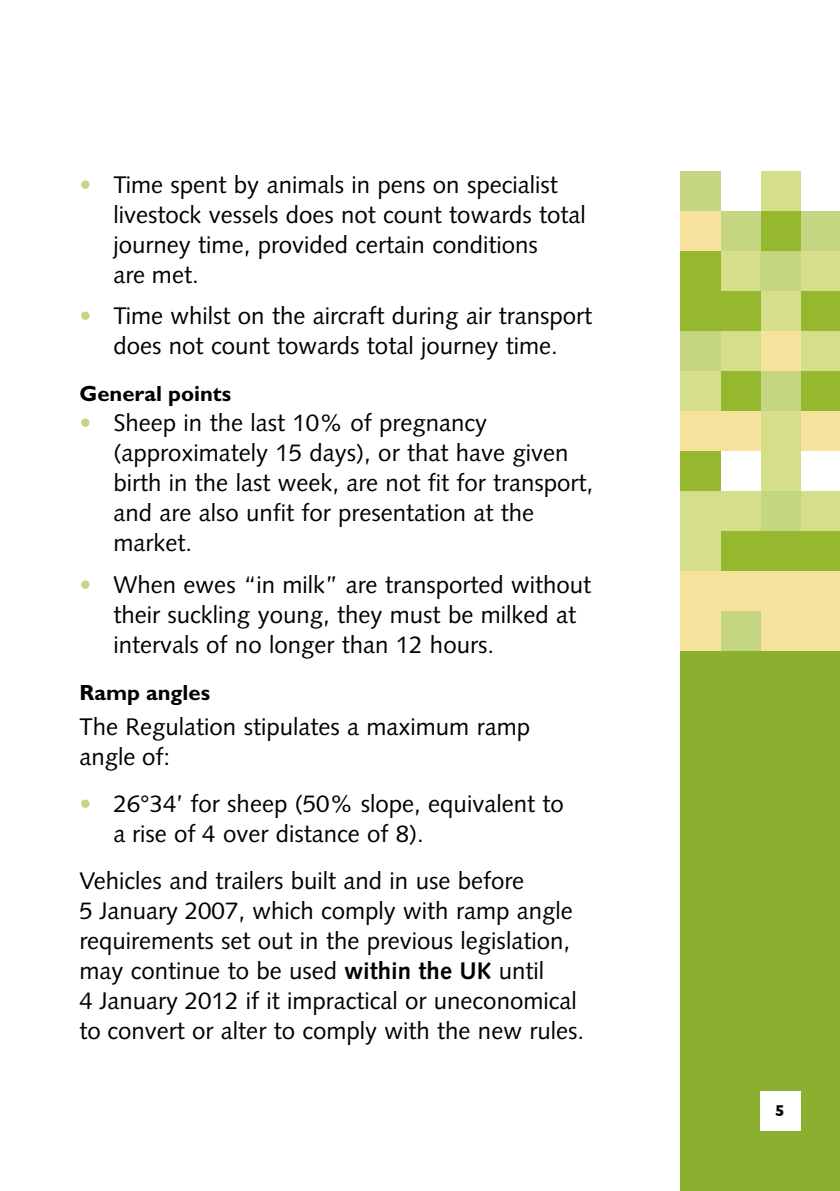
<style>
.page{position:relative;width:840px;height:1191px;background:#fff}
.page>*{position:absolute;margin:0;border:0;box-sizing:border-box;transform-origin:0 0}
.Bullets{font:24px/30px "Syntax LT Std";color:#000}
.Body_text{font:24px/30px "Syntax LT Std";color:#000}
.t1{font:24px "Syntax LT Std";color:#c5d683}
.sub_sub_heading{font:700 22px "Gill Sans Std";color:#000}
.s1{font-weight:700}
</style>
<div class="page">
<div style="left:799px;top:251px;width:40px;height:40px;background:#d5de88"></div>
<div style="left:799px;top:291px;width:40px;height:40px;background:#95b82f"></div>
<div style="left:799px;top:331px;width:40px;height:40px;background:#d5de88"></div>
<div style="left:799px;top:371px;width:40px;height:40px;background:#95b82f"></div>
<div style="left:799px;top:411px;width:40px;height:40px;background:#f6e29c"></div>
<div style="left:799px;top:491px;width:40px;height:40px;background:#d5de88"></div>
<div style="left:799px;top:531px;width:40px;height:40px;background:#95b82f"></div>
<div style="left:799px;top:211px;width:40px;height:40px;background:#c5d683"></div>
<div style="left:799px;top:571px;width:40px;height:40px;background:#f6e29c"></div>
<div style="left:799px;top:611px;width:40px;height:40px;background:#f6e29c"></div>
<div style="left:759px;top:291px;width:40px;height:40px;background:#d5de88"></div>
<div style="left:759px;top:331px;width:40px;height:40px;background:#f6e29c"></div>
<div style="left:759px;top:371px;width:40px;height:40px;background:#c5d683"></div>
<div style="left:719px;top:251px;width:40px;height:40px;background:#d5de88"></div>
<div style="left:719px;top:291px;width:40px;height:40px;background:#95b82f"></div>
<div style="left:719px;top:331px;width:40px;height:40px;background:#d5de88"></div>
<div style="left:719px;top:371px;width:40px;height:40px;background:#95b82f"></div>
<div style="left:759px;top:411px;width:40px;height:40px;background:#d5de88"></div>
<div style="left:759px;top:451px;width:40px;height:40px;background:#d5de88"></div>
<div style="left:759px;top:491px;width:40px;height:40px;background:#c5d683"></div>
<div style="left:759px;top:531px;width:40px;height:40px;background:#95b82f"></div>
<div style="left:719px;top:411px;width:40px;height:40px;background:#f6e29c"></div>
<div style="left:719px;top:491px;width:40px;height:40px;background:#d5de88"></div>
<div style="left:719px;top:531px;width:40px;height:40px;background:#95b82f"></div>
<div style="left:759px;top:211px;width:40px;height:40px;background:#95b82f"></div>
<div style="left:759px;top:251px;width:40px;height:40px;background:#c5d683"></div>
<div style="left:719px;top:211px;width:40px;height:40px;background:#c5d683"></div>
<div style="left:759px;top:171px;width:40px;height:40px;background:#d5de88"></div>
<div style="left:759px;top:571px;width:40px;height:40px;background:#f6e29c"></div>
<div style="left:719px;top:571px;width:40px;height:40px;background:#f6e29c"></div>
<div style="left:759px;top:611px;width:40px;height:40px;background:#f6e29c"></div>
<div style="left:719px;top:611px;width:40px;height:40px;background:#c5d683"></div>
<div style="left:679px;top:291px;width:40px;height:40px;background:#95b82f"></div>
<div style="left:679px;top:331px;width:40px;height:40px;background:#c5d683"></div>
<div style="left:679px;top:371px;width:40px;height:40px;background:#d5de88"></div>
<div style="left:679px;top:411px;width:40px;height:40px;background:#f6e29c"></div>
<div style="left:679px;top:451px;width:40px;height:40px;background:#95b82f"></div>
<div style="left:679px;top:491px;width:40px;height:40px;background:#d5de88"></div>
<div style="left:679px;top:531px;width:40px;height:40px;background:#d5de88"></div>
<div style="left:679px;top:251px;width:40px;height:40px;background:#95b82f"></div>
<div style="left:679px;top:211px;width:40px;height:40px;background:#f6e29c"></div>
<div style="left:679px;top:171px;width:40px;height:40px;background:#c5d683"></div>
<div style="left:679px;top:571px;width:40px;height:40px;background:#f6e29c"></div>
<div style="left:679px;top:611px;width:40px;height:40px;background:#f6e29c"></div>
<div style="left:679px;top:650px;width:160px;height:541px;background:#8baf2e"></div>
<div style="left:759px;top:1090px;width:40px;height:40px;background:#fff"></div>
<p class="Bullets" style="left:113px;top:169px;width:473px">Time spent by animals in pens on specialist livestock vessels does not count towards total journey time, provided certain conditions<br>are met.</p>
<p class="Bullets" style="left:113px;top:301px;width:480px">Time whilst on the aircraft during air transport does not count towards total journey time.</p>
<p class="sub_sub_heading" style="left:79px;top:381px;width:153px">General points</p>
<p class="Bullets" style="left:113px;top:408px;width:481px">Sheep in the last 10% of pregnancy (approximately 15 days), or that have given birth in the last week, are not fit for transport, and are also unfit for presentation at the market.</p>
<p class="Bullets" style="left:113px;top:569px;width:479px">When ewes “in milk” are transported without their suckling young, they must be milked at intervals of no longer than 12 hours.</p>
<p class="sub_sub_heading" style="left:79px;top:679px;width:132px">Ramp angles</p>
<p class="Body_text" style="left:79px;top:712px;width:452px">The Regulation stipulates a maximum ramp angle of:</p>
<p class="Bullets" style="left:113px;top:789px;width:451px">26°34’ for sheep (50% slope, equivalent to a rise of 4 over distance of 8).</p>
<p class="Body_text" style="left:79px;top:866px;width:506px">Vehicles and trailers built and in use before<br>5 January 2007, which comply with ramp angle requirements set out in the previous legislation, may continue to be used <span class="s1">within the UK</span> until<br>4 January 2012 if it impractical or uneconomical to convert or alter to comply with the new rules.</p>
<p class="t1" style="left:79px;top:170px;width:13px">•</p>
<p class="t1" style="left:79px;top:302px;width:13px">•</p>
<p class="t1" style="left:79px;top:409px;width:13px">•</p>
<p class="t1" style="left:79px;top:570px;width:13px">•</p>
<p class="t1" style="left:79px;top:790px;width:13px">•</p>
</div>
